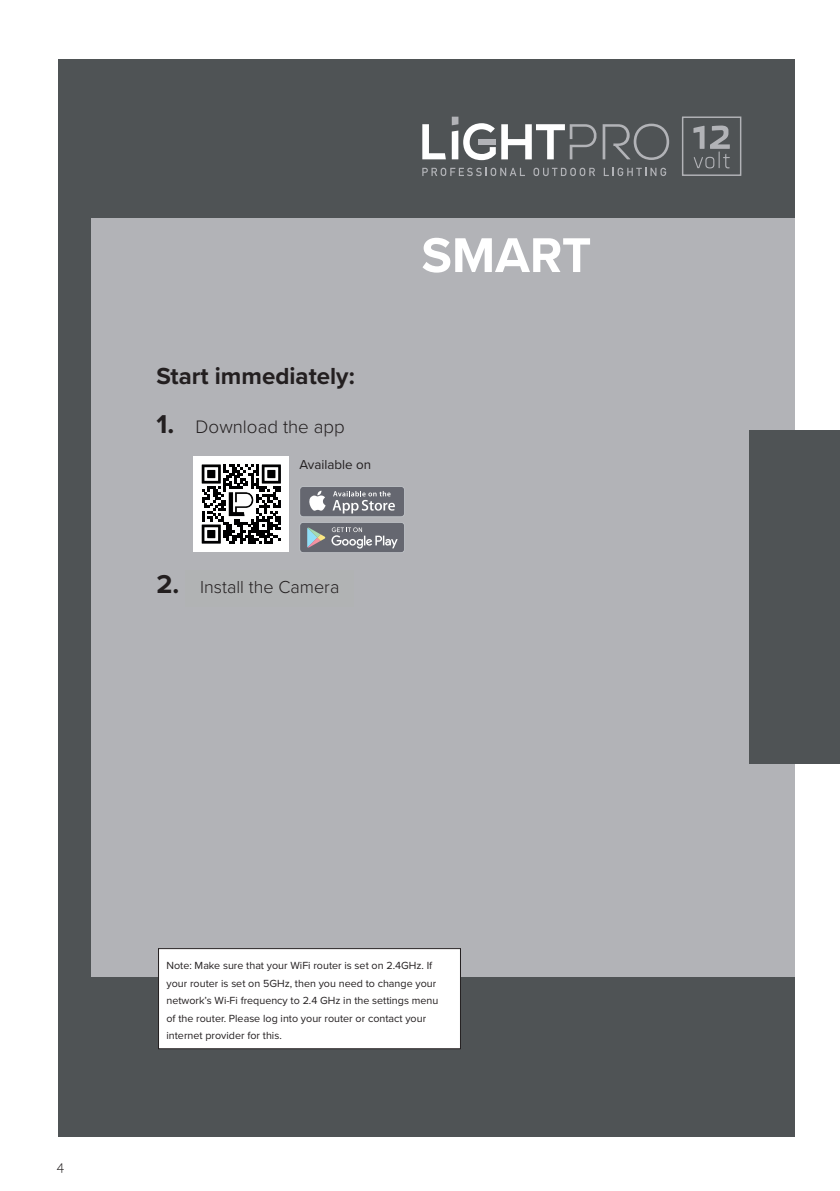
<style>
.page{position:relative;width:840px;height:1191px;background:#fff}
.page>*{position:absolute;margin:0;border:0;box-sizing:border-box;transform-origin:0 0}
.t1{font:700 50.6px "Proxima Nova";color:#fff}
.t2{font:700 26.8px "Proxima Nova";color:#231f20}
.t3{font:700 24px "Proxima Nova";color:#231f20}
.t4{font:300 18.8px "Proxima Nova";color:#231f20}
.t5{font:300 18px "Proxima Nova";color:#231f20}
.t6{font:300 14px "Axia";color:#231f20}
.t7{font:13.4px "Proxima Nova";color:#231f20}
.t8{font:10.8px/17.4px "Proxima Nova";color:#231f20}
</style>
<div class="page">
<div style="left:58px;top:60px;width:736px;height:1077px;background:#4f5355"></div>
<div style="left:91px;top:218px;width:703px;height:758px;background:#b2b3b7"></div>
<svg style="left:422px;top:124px;width:23px;height:35px"></svg>
<svg style="left:451px;top:117px;width:44px;height:43px"></svg>
<svg style="left:501px;top:124px;width:167px;height:36px"></svg>
<div style="left:477px;top:139px;width:18px;height:6px;background:#b2b3b7"></div>
<svg style="left:422px;top:168px;width:102px;height:8px"></svg>
<svg style="left:533px;top:168px;width:61px;height:8px"></svg>
<svg style="left:603px;top:168px;width:62px;height:8px"></svg>
<svg style="left:682px;top:116px;width:59px;height:60px"></svg>
<div style="left:748px;top:431px;width:91px;height:333px;background:#4f5355"></div>
<svg style="left:300px;top:487px;width:104px;height:65px;background:#83858c"></svg>
<div style="left:193px;top:456px;width:96px;height:96px;background:#fff"></div>
<svg style="left:201px;top:464px;width:80px;height:79px"></svg>
<img style="left:227px;top:490px;width:28px;height:27px">
<div style="left:158px;top:948px;width:302px;height:100px;background:#fff"></div>
<div style="left:158px;top:948px;width:302px;height:101px;border:1px solid #231f20"></div>
<h3 class="t3" style="left:156px;top:358px;width:200px">Start immediately:</h3>
<h2 class="t2" style="left:156px;top:404px;width:19px">1.</h2>
<h3 class="t4" style="left:195px;top:412px;width:151px">Download the app</h3>
<p class="t7" style="left:299px;top:454px;width:73px">Available on</p>
<h2 class="t2" style="left:156px;top:564px;width:24px">2.</h2>
<h3 class="t4" style="left:198px;top:573px;width:136px">Install the Switch</h3>
<h3 class="t5" style="left:200px;top:573px;width:141px">Install the Camera</h3>
<h1 class="t1" style="left:421px;top:217px;width:171px">SMART</h1>
<p class="t6" style="left:57px;top:1157px;width:9px">4</p>
<p class="t8" style="left:166px;top:956px;width:273px">Note: Make sure that your WiFi router is set on 2.4GHz. If your router is set on 5GHz, then you need to change your network’s Wi-Fi frequency to 2.4 GHz in the settings menu of the router. Please log into your router or contact your internet provider for this.</p>
</div>
